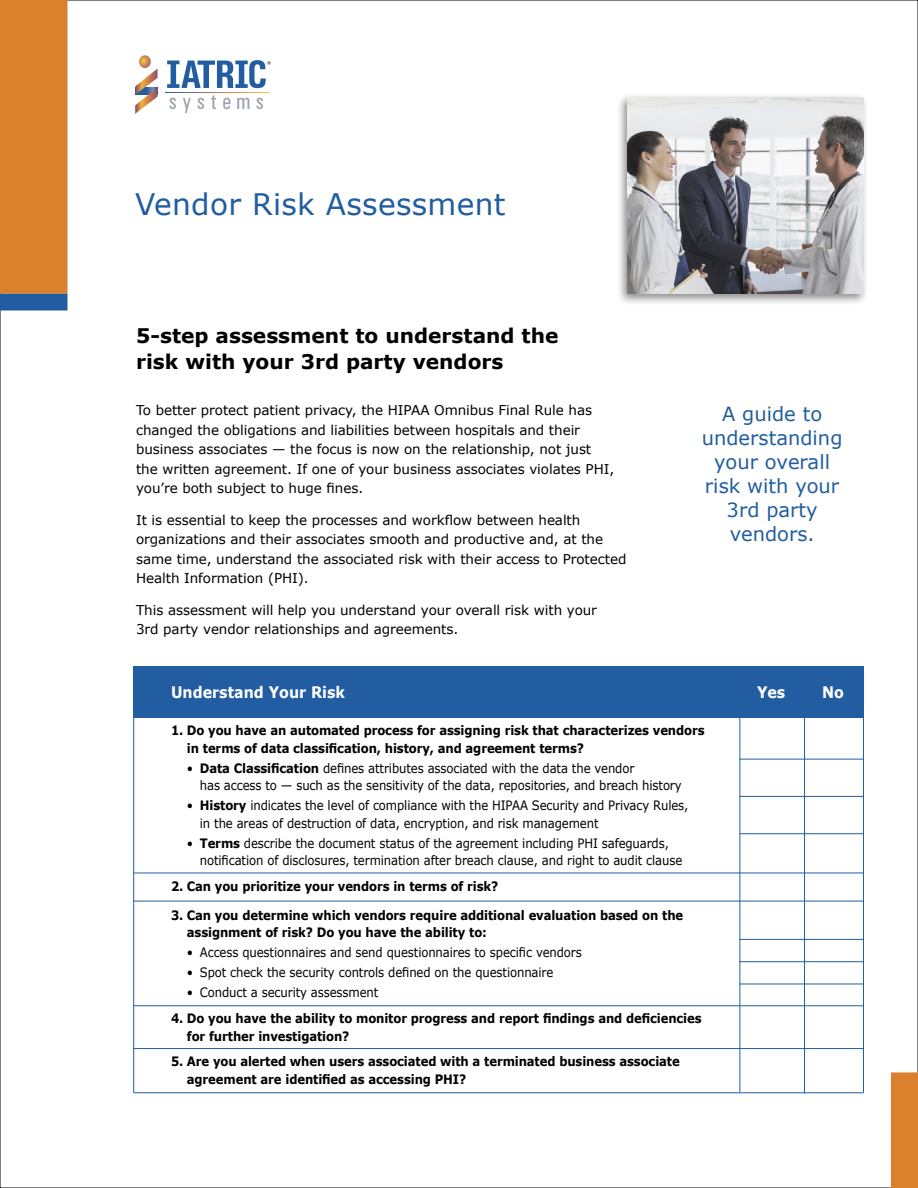
<style>
.page{position:relative;width:918px;height:1188px;background:#fff}
.page>*{position:absolute;margin:0;border:0;box-sizing:border-box;transform-origin:0 0}
.t1{font:29.7px "Verdana";letter-spacing:.01em;color:#215da0}
.t2{font:700 20.1px/26px "Verdana";color:#000}
.t3{font:19.5px/24px "Verdana";color:#215da0;text-align:center}
.t4{font:700 15.9px "Verdana";color:#fff;scale:.9 1}
.t5{font:13.5px/19.5px "Verdana";letter-spacing:-.005em;color:#000}
.t6{font:12.9px/17.2px "Verdana";letter-spacing:-.01em;color:#000;scale:.9 1}
.t7{font:700 12.9px/17.2px "Verdana";letter-spacing:-.01em;color:#000;scale:.9 1}
.s1{font-weight:700}
</style>
<div class="page">
<div style="left:1px;top:1px;width:66px;height:292px;background:#db812e"></div>
<div style="left:0;top:0;width:68px;height:294px;border:2px solid #db812e"></div>
<div style="left:1px;top:295px;width:66px;height:15px;background:#215da0"></div>
<div style="left:0;top:294px;width:68px;height:16px;border:2px solid #215da0"></div>
<div style="left:892px;top:1073px;width:25px;height:114px;background:#db812e"></div>
<div style="left:891px;top:1072px;width:27px;height:116px;border:2px solid #db812e"></div>
<div style="left:616px;top:93px;width:253px;height:212px;background:#000;opacity:.45"></div>
<img style="left:628px;top:97px;width:236px;height:197px">
<hr style="left:804px;top:669px;width:1px;height:424px;background:#215da0">
<hr style="left:740px;top:670px;width:1px;height:422px;background:#215da0">
<hr style="left:863px;top:671px;width:1px;height:421px;background:#215da0">
<hr style="left:133px;top:668px;width:1px;height:424px;background:#215da0">
<hr style="left:133px;top:1092px;width:731px;height:1px;background:#215da0">
<hr style="left:133px;top:1048px;width:731px;height:1px;background:#215da0">
<hr style="left:133px;top:1005px;width:731px;height:1px;background:#215da0">
<hr style="left:133px;top:901px;width:731px;height:1px;background:#215da0">
<hr style="left:133px;top:873px;width:731px;height:1px;background:#215da0">
<hr style="left:740px;top:833px;width:124px;height:1px;background:#215da0">
<hr style="left:740px;top:961px;width:124px;height:1px;background:#215da0">
<hr style="left:740px;top:984px;width:124px;height:1px;background:#215da0">
<hr style="left:740px;top:939px;width:124px;height:1px;background:#215da0">
<hr style="left:740px;top:796px;width:124px;height:1px;background:#215da0">
<hr style="left:740px;top:759px;width:124px;height:1px;background:#215da0">
<div style="left:133px;top:667px;width:731px;height:51px;background:#215da0"></div>
<svg style="left:135px;top:55px;width:23px;height:59px"></svg>
<svg style="left:165px;top:92px;width:105px;height:1px"></svg>
<svg style="left:211px;top:95px;width:5px;height:14px"></svg>
<svg style="left:237px;top:98px;width:12px;height:11px"></svg>
<svg style="left:169px;top:98px;width:7px;height:11px"></svg>
<svg style="left:197px;top:98px;width:7px;height:11px"></svg>
<svg style="left:256px;top:98px;width:7px;height:11px"></svg>
<svg style="left:223px;top:98px;width:8px;height:11px"></svg>
<svg style="left:183px;top:98px;width:8px;height:15px"></svg>
<svg style="left:167px;top:60px;width:104px;height:28px"></svg>
<p class="t1" style="left:135px;top:184px;width:372px">Vendor Risk Assessment</p>
<p class="t2" style="left:136px;top:322px;width:424px">5-step assessment to understand the risk with your 3rd party vendors</p>
<p class="t5" style="left:136px;top:401px;width:480px">To better protect patient privacy, the HIPAA Omnibus Final Rule has changed the obligations and liabilities between hospitals and their business associates — the focus is now on the relationship, not just the written agreement. If one of your business associates violates PHI, you’re both subject to huge fines.</p>
<p class="t5" style="left:136px;top:510px;width:492px">It is essential to keep the processes and workflow between health organizations and their associates smooth and productive and, at the same time, understand the associated risk with their access to Protected Health Information (PHI).</p>
<p class="t5" style="left:136px;top:600px;width:462px">This assessment will help you understand your overall risk with your<br>3rd party vendor relationships and agreements.</p>
<p class="t3" style="left:702px;top:402px;width:142px">A guide to understanding your overall risk with your<br>3rd party vendors.</p>
<p class="t4" style="left:171px;top:681px;width:195px">Understand Your Risk</p>
<p class="t4" style="left:757px;top:681px;width:33px">Yes</p>
<p class="t4" style="left:822px;top:681px;width:26px">No</p>
<p class="t7" style="left:187px;top:722px;width:577px;text-indent:-16px">1. Do you have an automated process for assigning risk that characterizes vendors in terms of data classification, history, and agreement terms?</p>
<p class="t6" style="left:200px;top:759px;width:537px;text-indent:-13px">• <span class="s1">Data Classification</span> defines attributes associated with the data the vendor<br>has access to — such as the sensitivity of the data, repositories, and breach history</p>
<p class="t6" style="left:200px;top:797px;width:544px;text-indent:-13px">• <span class="s1">History</span> indicates the level of compliance with the HIPAA Security and Privacy Rules, in the areas of destruction of data, encryption, and risk management</p>
<p class="t6" style="left:200px;top:834px;width:538px;text-indent:-13px">• <span class="s1">Terms</span> describe the document status of the agreement including PHI safeguards, notification of disclosures, termination after breach clause, and right to audit clause</p>
<p class="t7" style="left:171px;top:877px;width:365px">2. Can you prioritize your vendors in terms of risk?</p>
<p class="t7" style="left:187px;top:906px;width:553px;text-indent:-16px">3. Can you determine which vendors require additional evaluation based on the assignment of risk? Do you have the ability to:</p>
<p class="t6" style="left:187px;top:944px;width:440px">• Access questionnaires and send questionnaires to specific vendors</p>
<p class="t6" style="left:187px;top:964px;width:409px">• Spot check the security controls defined on the questionnaire</p>
<p class="t6" style="left:187px;top:984px;width:214px">• Conduct a security assessment</p>
<p class="t7" style="left:187px;top:1010px;width:573px;text-indent:-16px">4. Do you have the ability to monitor progress and report findings and deficiencies for further investigation?</p>
<p class="t7" style="left:187px;top:1053px;width:549px;text-indent:-16px">5. Are you alerted when users associated with a terminated business associate agreement are identified as accessing PHI?</p>
</div>
